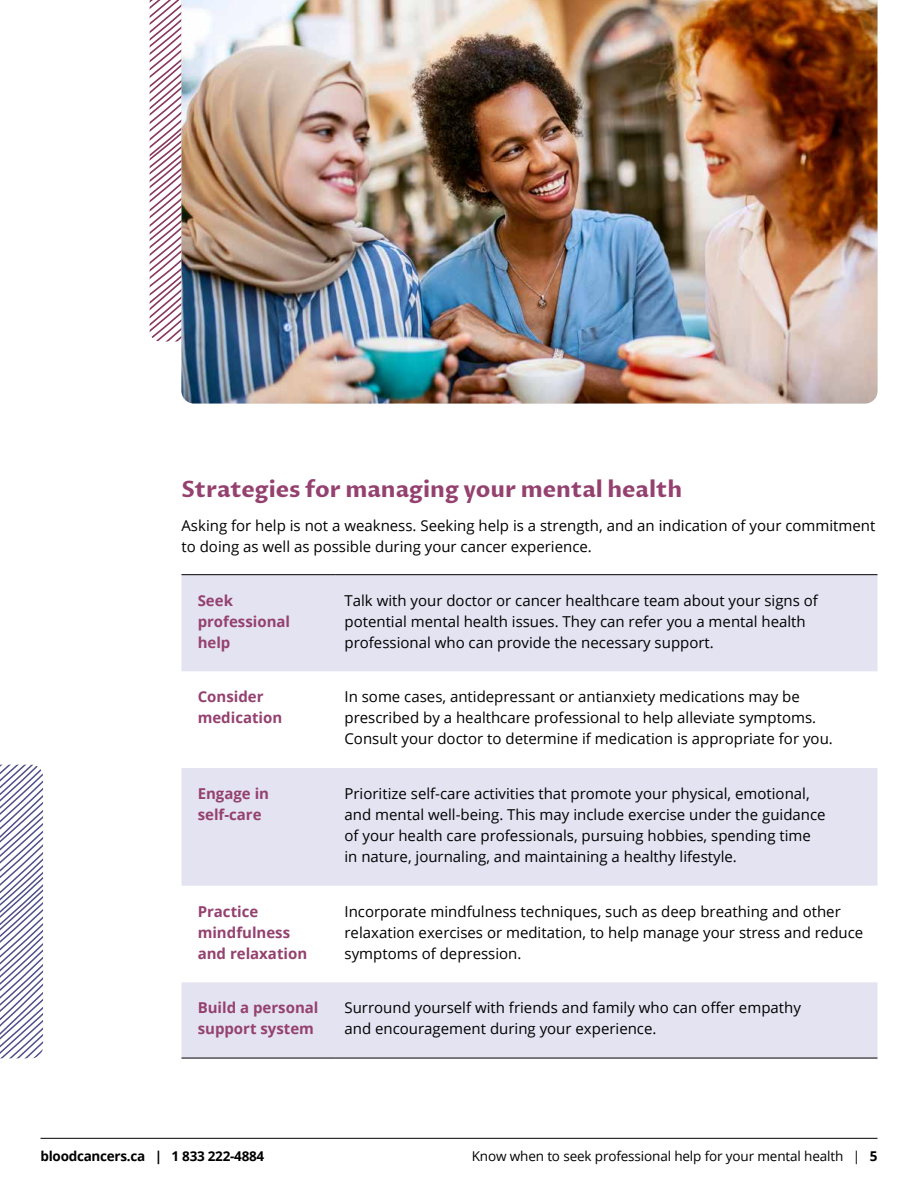
<style>
.page{position:relative;width:918px;height:1188px;background:#fff}
.page>*{position:absolute;margin:0;border:0;box-sizing:border-box;transform-origin:0 0}
.t1{font:700 22.5px "Proza Libre";color:#94416f}
.t2{font:15px/21px "Open Sans";color:#000}
.t3{font:700 15px/21px "Open Sans";color:#94416f}
.t4{font:13.5px "Open Sans";letter-spacing:-.01em;color:#000}
.t5{font:700 13.5px "Open Sans";letter-spacing:-.02em;color:#000}
.s1{font-weight:700}
</style>
<div class="page">
<hr style="left:40px;top:1138px;width:838px;height:1px;background:#000">
<svg style="left:150px;top:0;width:31px;height:342px"></svg>
<svg style="left:181px;top:575px;width:697px;height:483px;fill:#e4e3f2"></svg>
<hr style="left:181px;top:574px;width:155px;height:1px;background:#000">
<hr style="left:336px;top:574px;width:541px;height:1px;background:#000">
<hr style="left:181px;top:1058px;width:155px;height:1px;background:#000">
<hr style="left:336px;top:1058px;width:541px;height:1px;background:#000">
<img style="left:181px;top:0;width:697px;height:404px">
<svg style="left:0;top:765px;width:43px;height:293px"></svg>
<h1 class="t1" style="left:181px;top:475px;width:502px">Strategies for managing your mental health</h1>
<p class="t2" style="left:181px;top:515px;width:695px">Asking for help is not a weakness. Seeking help is a strength, and an indication of your commitment to doing as well as possible during your cancer experience.</p>
<p class="t3" style="left:198px;top:589px;width:94px">Seek professional help</p>
<p class="t2" style="left:345px;top:589px;width:475px">Talk with your doctor or cancer healthcare team about your signs of potential mental health issues. They can refer you a mental health professional who can provide the necessary support.</p>
<p class="t3" style="left:198px;top:686px;width:86px">Consider medication</p>
<p class="t2" style="left:345px;top:686px;width:490px">In some cases, antidepressant or antianxiety medications may be prescribed by a healthcare professional to help alleviate symptoms.<br>Consult your doctor to determine if medication is appropriate for you.</p>
<p class="t3" style="left:198px;top:783px;width:73px">Engage in self-care</p>
<p class="t2" style="left:345px;top:783px;width:483px">Prioritize self-care activities that promote your physical, emotional, and mental well-being. This may include exercise under the guidance of your health care professionals, pursuing hobbies, spending time in nature, journaling, and maintaining a healthy lifestyle.</p>
<p class="t3" style="left:198px;top:900px;width:111px">Practice mindfulness and relaxation</p>
<p class="t2" style="left:345px;top:900px;width:520px">Incorporate mindfulness techniques, such as deep breathing and other relaxation exercises or meditation, to help manage your stress and reduce symptoms of depression.</p>
<p class="t3" style="left:198px;top:997px;width:122px">Build a personal support system</p>
<p class="t2" style="left:345px;top:997px;width:458px">Surround yourself with friends and family who can offer empathy and encouragement during your experience.</p>
<p class="t5" style="left:41px;top:1147px;width:225px">bloodcancers.ca | 1 833 222-4884</p>
<p class="t4" style="left:472px;top:1147px;width:407px">Know when to seek professional help for your mental health | <span class="s1">5</span></p>
</div>
